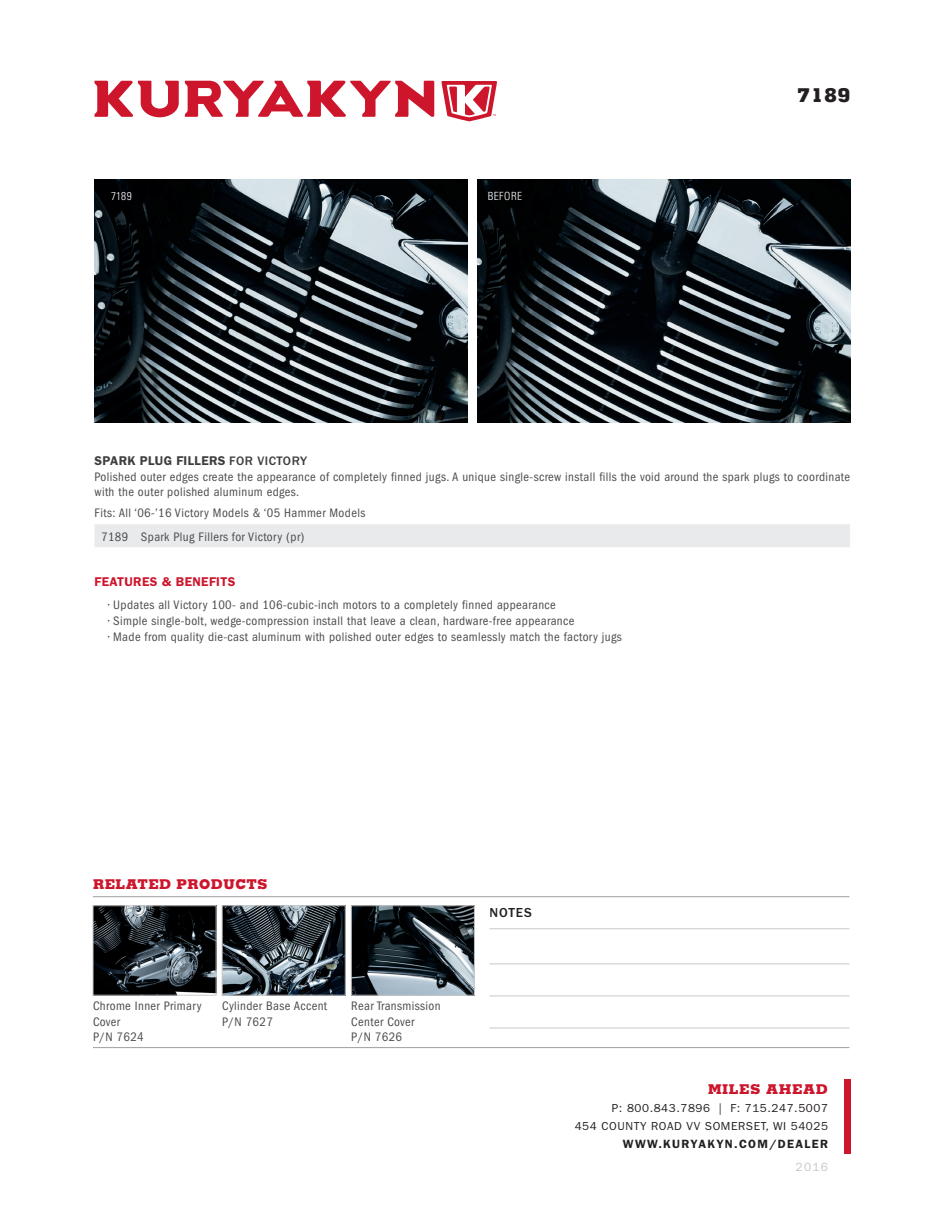
<style>
.page{position:relative;width:945px;height:1215px;background:#fff}
.page>*{position:absolute;margin:0;border:0;box-sizing:border-box;transform-origin:0 0}
.t1{font:800 19.5px "Memphis";color:#231f20}
.t2{font:800 13.5px "Memphis";letter-spacing:.03em;color:#cd152c}
.t3{font:800 13.5px "Memphis";letter-spacing:.05em;color:#cd152c}
.t4{font:500 13.5px "Franklin Gothic";letter-spacing:.07em;color:#231f20}
.t5{font:condensed 12.75px/15.8px "Franklin Gothic";letter-spacing:.03em;color:#4b4c4d}
.t6{font:600 12.75px "Franklin Gothic";letter-spacing:.03em;color:#cd152c}
.t7{font:600 12px "Franklin Gothic";letter-spacing:.11em;color:#231f20}
.t8{font:12px "Franklin Gothic";color:#c7c8ca}
.t9{font:11.7px/18px "Franklin Gothic";letter-spacing:.05em;color:#231f20;text-align:right}
.t10{font:300 condensed 11.25px "Univers";letter-spacing:.045em;color:#fff}
.s1{font-weight:600;font-stretch:normal;color:#3e3e3f}
.s2{font-weight:500;font-stretch:normal;color:#3e3e3f}
</style>
<div class="page">
<div style="left:844px;top:1080px;width:6px;height:74px;background:#cd152c"></div>
<svg style="left:94px;top:81px;width:340px;height:36px"></svg>
<svg style="left:441px;top:81px;width:56px;height:40px"></svg>
<img style="left:95px;top:908px;width:119px;height:85px">
<div style="left:93px;top:906px;width:123px;height:89px;border:1px solid #c7c8ca"></div>
<img style="left:224px;top:908px;width:119px;height:85px">
<div style="left:222px;top:906px;width:123px;height:89px;border:1px solid #c7c8ca"></div>
<img style="left:353px;top:908px;width:120px;height:85px">
<div style="left:351px;top:906px;width:124px;height:89px;border:1px solid #c7c8ca"></div>
<hr style="left:93px;top:896px;width:756px;height:1px;background:#9d9fa2">
<hr style="left:93px;top:1047px;width:756px;height:1px;background:#9d9fa2">
<hr style="left:489px;top:929px;width:360px;height:1px;background:#c7c8ca">
<hr style="left:489px;top:964px;width:360px;height:1px;background:#c7c8ca">
<hr style="left:489px;top:996px;width:360px;height:1px;background:#c7c8ca">
<hr style="left:489px;top:1028px;width:360px;height:1px;background:#c7c8ca">
<div style="left:94px;top:524px;width:756px;height:23px;background:#e9eaeb"></div>
<img style="left:94px;top:180px;width:373px;height:243px">
<img style="left:478px;top:180px;width:372px;height:243px">
<p class="t10" style="left:111px;top:190px;width:22px">7189</p>
<p class="t10" style="left:488px;top:190px;width:36px">BEFORE</p>
<h1 class="t1" style="left:797px;top:82px;width:55px">7189</h1>
<p class="t5" style="left:94px;top:453px;width:757px"><span class="s1">SPARK PLUG FILLERS</span> <span class="s2">FOR VICTORY<br></span>Polished outer edges create the appearance of completely finned jugs. A unique single-screw install fills the void around the spark plugs to coordinate with the outer polished aluminum edges.</p>
<p class="t5" style="left:101px;top:502px;width:266px;line-height:23.1px;text-indent:-7px">Fits: All ‘06-’16 Victory Models &amp; ‘05 Hammer Models<br>7189 Spark Plug Fillers for Victory (pr)</p>
<p class="t6" style="left:94px;top:574px;width:142px">FEATURES &amp; BENEFITS</p>
<p class="t5" style="left:108px;top:597px;width:449px">• Updates all Victory 100- and 106-cubic-inch motors to a completely finned appearance</p>
<p class="t5" style="left:108px;top:613px;width:468px">• Simple single-bolt, wedge-compression install that leave a clean, hardware-free appearance</p>
<p class="t5" style="left:108px;top:629px;width:515px">• Made from quality die-cast aluminum with polished outer edges to seamlessly match the factory jugs</p>
<p class="t2" style="left:93px;top:875px;width:176px">RELATED PRODUCTS</p>
<p class="t5" style="left:93px;top:998px;width:110px">Chrome Inner Primary<br>Cover<br>P/N 7624</p>
<p class="t5" style="left:222px;top:998px;width:107px">Cylinder Base Accent<br>P/N 7627</p>
<p class="t5" style="left:351px;top:998px;width:91px">Rear Transmission<br>Center Cover<br>P/N 7626</p>
<p class="t4" style="left:489px;top:905px;width:44px">NOTES</p>
<p class="t3" style="left:708px;top:1080px;width:121px">MILES AHEAD</p>
<p class="t9" style="left:575px;top:1099px;width:255px">P: 800.843.7896 | F: 715.247.5007<br>454 COUNTY ROAD VV SOMERSET, WI 54025</p>
<p class="t7" style="left:623px;top:1136px;width:207px">WWW.KURYAKYN.COM/DEALER</p>
<p class="t8" style="left:796px;top:1160px;width:34px">2016</p>
</div>
